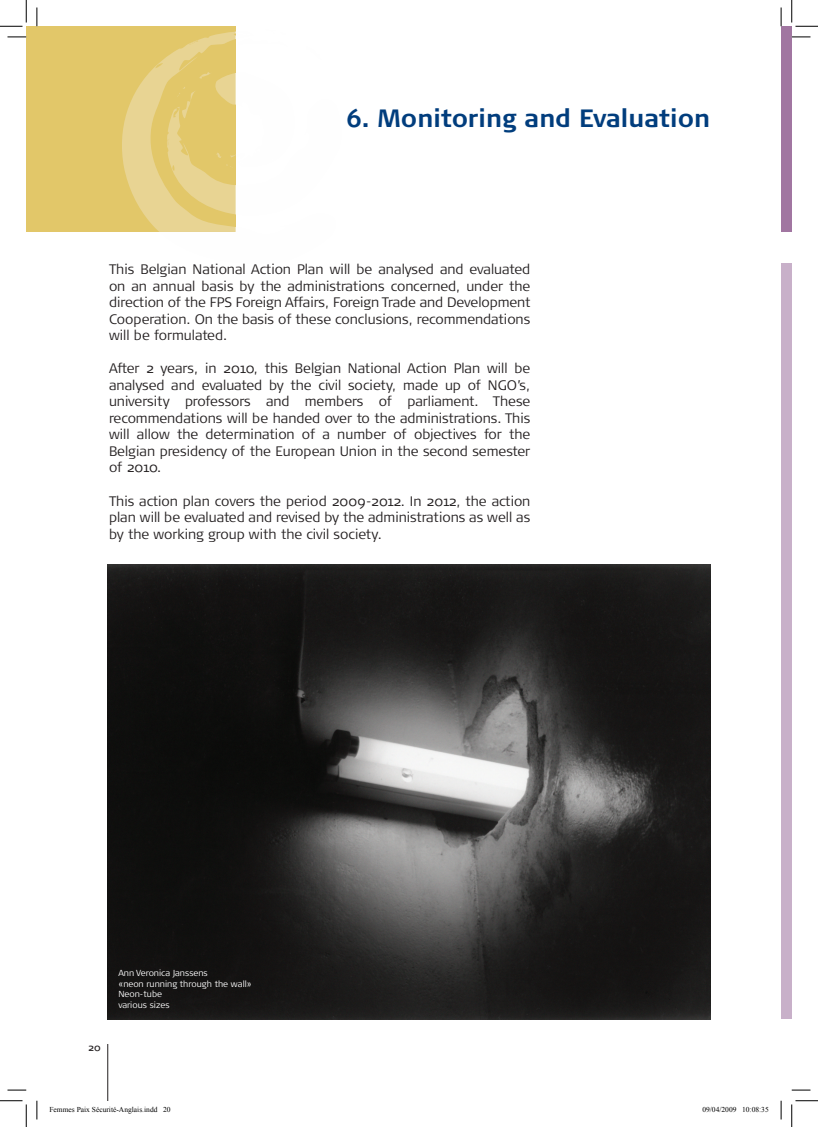
<style>
.page{position:relative;width:818px;height:1127px;background:#fff}
.page>*{position:absolute;margin:0;border:0;box-sizing:border-box;transform-origin:0 0}
.t1{font:700 25px "Signa OT";color:#013d7d}
.t2{font:300 13.75px/16.5px "Signa OT";color:#231f20;text-align:justify}
.t3{font:10px "Signa OT";color:#231f20}
.t4{font:300 8.75px/10.5px "Signa OT";color:#fff}
.t5{font:7.5px "Times New Roman";color:#000}
</style>
<div class="page">
<hr style="left:107px;top:1043px;width:1px;height:57px;background:#231f20">
<div style="left:781px;top:263px;width:11px;height:755px;background:#c8b0c9"></div>
<div style="left:781px;top:26px;width:11px;height:206px;background:#a176a1"></div>
<div style="left:26px;top:26px;width:209px;height:206px;background:#e2c769"></div>
<svg style="left:122px;top:30px;width:114px;height:202px"></svg>
<img style="left:108px;top:564px;width:602px;height:454px">
<svg style="left:8px;top:36px;width:18px;height:2px"></svg>
<svg style="left:792px;top:36px;width:18px;height:2px"></svg>
<svg style="left:8px;top:1089px;width:18px;height:1px"></svg>
<svg style="left:792px;top:1089px;width:18px;height:1px"></svg>
<svg style="left:36px;top:8px;width:2px;height:18px"></svg>
<svg style="left:36px;top:1100px;width:2px;height:19px"></svg>
<svg style="left:780px;top:8px;width:2px;height:18px"></svg>
<svg style="left:780px;top:1100px;width:2px;height:19px"></svg>
<svg style="left:0;top:0;width:27px;height:27px"></svg>
<svg style="left:0;top:1100px;width:27px;height:26px"></svg>
<svg style="left:791px;top:0;width:27px;height:27px"></svg>
<svg style="left:791px;top:1100px;width:27px;height:26px"></svg>
<h1 class="t1" style="left:347px;top:103px;width:365px">6. Monitoring and Evaluation</h1>
<p class="t2" style="left:109px;top:261px;width:423px">This Belgian National Action Plan will be analysed and evaluated on an annual basis by the administrations concerned, under the direction of the FPS Foreign Affairs, Foreign Trade and Development Cooperation. On the basis of these conclusions, recommendations will be formulated.</p>
<p class="t2" style="left:109px;top:360px;width:423px">After 2 years, in 2010, this Belgian National Action Plan will be analysed and evaluated by the civil society, made up of NGO’s, university professors and members of parliament. These recommendations will be handed over to the administrations. This will allow the determination of a number of objectives for the Belgian presidency of the European Union in the second semester of 2010.</p>
<p class="t2" style="left:109px;top:492px;width:423px">This action plan covers the period 2009-2012. In 2012, the action plan will be evaluated and revised by the administrations as well as by the working group with the civil society.</p>
<p class="t3" style="left:88px;top:1041px;width:14px">20</p>
<p class="t4" style="left:118px;top:967px;width:135px">Ann Veronica Janssens<br>«neon running through the wall»<br>Neon-tube<br>various sizes</p>
<p class="t5" style="left:49px;top:1104px;width:123px">Femmes Paix Sécurité-Anglais.indd 20</p>
<p class="t5" style="left:702px;top:1104px;width:68px">09/04/2009 10:08:35</p>
</div>
